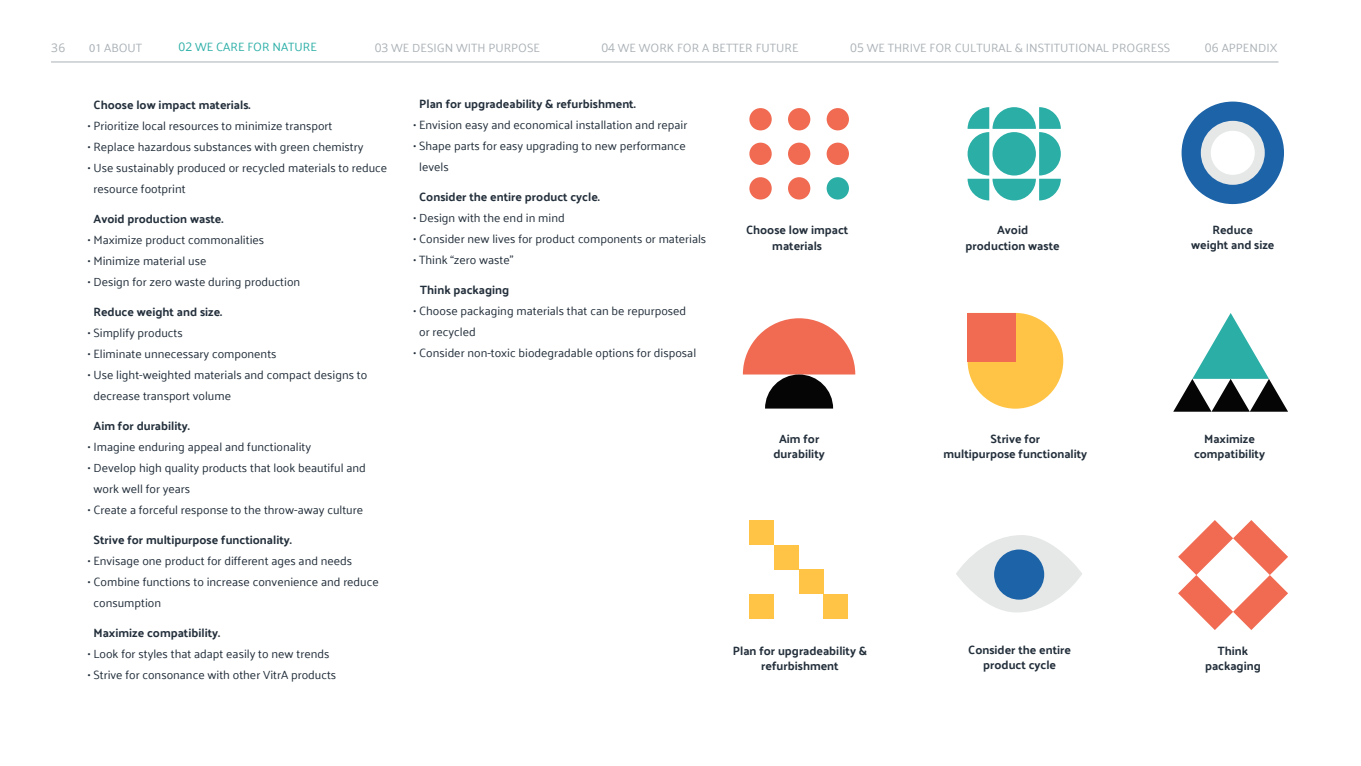
<style>
.page{position:relative;width:1361px;height:766px;background:#fff}
.page>*{position:absolute;margin:0;border:0;box-sizing:border-box;transform-origin:0 0}
.t1{font:12px/21px "Palanquin";color:#232f3b}
.t2{font:700 12px/15px "Palanquin";color:#232f3b;text-align:center}
.t3{font:12px "Palanquin";color:#aab1b6}
.t4{font:12px "Palanquin";color:#2aaea6}
.t5{font:12px "Palanquin";color:#aab1b7}
.t6{font:12px "Open Sans";color:#aab1b5}
.s1{font-family:"Myriad Pro"}
.s2{font-family:"Open Sans"}
</style>
<div class="page">
<hr style="left:51px;top:61px;width:1227px;height:1px;background:#aab1b6">
<div style="left:749px;top:108px;width:23px;height:22px;background:#f06b52;border-radius:50%"></div>
<div style="left:788px;top:108px;width:22px;height:22px;background:#f06b52;border-radius:50%"></div>
<div style="left:826px;top:108px;width:23px;height:22px;background:#f06b52;border-radius:50%"></div>
<div style="left:749px;top:143px;width:23px;height:22px;background:#f06b52;border-radius:50%"></div>
<div style="left:788px;top:143px;width:22px;height:22px;background:#f06b52;border-radius:50%"></div>
<div style="left:826px;top:143px;width:23px;height:22px;background:#f06b52;border-radius:50%"></div>
<div style="left:749px;top:177px;width:23px;height:22px;background:#f06b52;border-radius:50%"></div>
<div style="left:788px;top:177px;width:22px;height:22px;background:#f06b52;border-radius:50%"></div>
<div style="left:826px;top:177px;width:23px;height:22px;background:#2aaea6;border-radius:50%"></div>
<svg style="left:967px;top:107px;width:94px;height:93px"></svg>
<svg style="left:1181px;top:101px;width:103px;height:103px"></svg>
<div style="left:1201px;top:121px;width:63px;height:64px;background:#e6e8e8;border-radius:50%"></div>
<div style="left:1210px;top:131px;width:44px;height:44px;background:#fff;border-radius:50%"></div>
<svg style="left:743px;top:318px;width:112px;height:90px"></svg>
<svg style="left:967px;top:313px;width:96px;height:95px"></svg>
<div style="left:967px;top:313px;width:49px;height:48px;background:#f06b52"></div>
<svg style="left:1173px;top:313px;width:115px;height:98px"></svg>
<div style="left:749px;top:520px;width:25px;height:24px;background:#ffc445"></div>
<div style="left:749px;top:594px;width:25px;height:24px;background:#ffc445"></div>
<div style="left:774px;top:544px;width:24px;height:25px;background:#ffc445"></div>
<div style="left:798px;top:569px;width:25px;height:25px;background:#ffc445"></div>
<div style="left:823px;top:594px;width:25px;height:24px;background:#ffc445"></div>
<svg style="left:956px;top:535px;width:126px;height:77px"></svg>
<div style="left:994px;top:549px;width:50px;height:50px;background:#1c63a8;border-radius:50%"></div>
<svg style="left:1178px;top:520px;width:110px;height:110px"></svg>
<p class="t6" style="left:51px;top:39px;width:16px">36</p>
<p class="t5" style="left:89px;top:40px;width:54px"><span class="s1">01</span> ABOUT</p>
<p class="t4" style="left:179px;top:40px;width:140px"><span class="s2">02</span> WE CARE FOR NATURE</p>
<p class="t3" style="left:375px;top:40px;width:167px"><span class="s2">03</span> WE DESIGN WITH PURPOSE</p>
<p class="t3" style="left:601px;top:40px;width:199px"><span class="s2">04</span> WE WORK FOR A BETTER FUTURE</p>
<p class="t3" style="left:850px;top:40px;width:321px"><span class="s2">05</span> WE THRIVE FOR CULTURAL &amp; INSTITUTIONAL PROGRESS</p>
<p class="t3" style="left:1205px;top:40px;width:74px"><span class="s2">06</span> APPENDIX</p>
<p class="t2" style="left:94px;top:97px;width:158px">Choose low impact materials.</p>
<p class="t1" style="left:88px;top:115px;width:246px">• Prioritize local resources to minimize transport</p>
<p class="t1" style="left:88px;top:136px;width:277px">• Replace hazardous substances with green chemistry</p>
<p class="t1" style="left:94px;top:157px;width:295px;text-indent:-6px">• Use sustainably produced or recycled materials to reduce resource footprint</p>
<p class="t2" style="left:94px;top:211px;width:131px">Avoid production waste.</p>
<p class="t1" style="left:88px;top:229px;width:178px">• Maximize product commonalities</p>
<p class="t1" style="left:88px;top:250px;width:120px">• Minimize material use</p>
<p class="t1" style="left:88px;top:271px;width:214px">• Design for zero waste during production</p>
<p class="t2" style="left:94px;top:304px;width:130px">Reduce weight and size.</p>
<p class="t1" style="left:88px;top:322px;width:96px">• Simplify products</p>
<p class="t1" style="left:88px;top:343px;width:190px">• Eliminate unnecessary components</p>
<p class="t1" style="left:94px;top:364px;width:275px;text-indent:-6px">• Use light-weighted materials and compact designs to decrease transport volume</p>
<p class="t2" style="left:94px;top:418px;width:98px">Aim for durability.</p>
<p class="t1" style="left:88px;top:436px;width:225px">• Imagine enduring appeal and functionality</p>
<p class="t1" style="left:94px;top:457px;width:274px;text-indent:-6px">• Develop high quality products that look beautiful and work well for years</p>
<p class="t1" style="left:88px;top:499px;width:277px">• Create a forceful response to the throw-away culture</p>
<p class="t2" style="left:94px;top:532px;width:200px">Strive for multipurpose functionality.</p>
<p class="t1" style="left:88px;top:550px;width:266px">• Envisage one product for different ages and needs</p>
<p class="t1" style="left:94px;top:571px;width:287px;text-indent:-6px">• Combine functions to increase convenience and reduce consumption</p>
<p class="t2" style="left:94px;top:625px;width:128px">Maximize compatibility.</p>
<p class="t1" style="left:88px;top:643px;width:243px">• Look for styles that adapt easily to new trends</p>
<p class="t1" style="left:88px;top:664px;width:250px">• Strive for consonance with other VitrA products</p>
<p class="t2" style="left:419px;top:96px;width:218px">Plan for upgradeability &amp; refurbishment.</p>
<p class="t1" style="left:413px;top:114px;width:275px">• Envision easy and economical installation and repair</p>
<p class="t1" style="left:419px;top:135px;width:268px;text-indent:-6px">• Shape parts for easy upgrading to new performance levels</p>
<p class="t2" style="left:419px;top:189px;width:182px">Consider the entire product cycle.</p>
<p class="t1" style="left:413px;top:207px;width:153px">• Design with the end in mind</p>
<p class="t1" style="left:413px;top:228px;width:294px">• Consider new lives for product components or materials</p>
<p class="t1" style="left:413px;top:249px;width:101px">• Think “zero waste”</p>
<p class="t2" style="left:420px;top:282px;width:90px">Think packaging</p>
<p class="t1" style="left:419px;top:300px;width:268px;text-indent:-6px">• Choose packaging materials that can be repurposed or recycled</p>
<p class="t1" style="left:413px;top:342px;width:284px">• Consider non-toxic biodegradable options for disposal</p>
<p class="t2" style="left:746px;top:223px;width:104px">Choose low impact materials</p>
<p class="t2" style="left:965px;top:223px;width:96px">Avoid<br>production waste</p>
<p class="t2" style="left:1191px;top:222px;width:85px">Reduce<br>weight and size</p>
<p class="t2" style="left:773px;top:431px;width:53px">Aim for durability</p>
<p class="t2" style="left:943px;top:431px;width:145px">Strive for<br>multipurpose functionality</p>
<p class="t2" style="left:1194px;top:431px;width:73px">Maximize compatibility</p>
<p class="t2" style="left:733px;top:643px;width:136px">Plan for upgradeability &amp; refurbishment</p>
<p class="t2" style="left:968px;top:642px;width:104px">Consider the entire product cycle</p>
<p class="t2" style="left:1205px;top:643px;width:57px">Think packaging</p>
</div>
